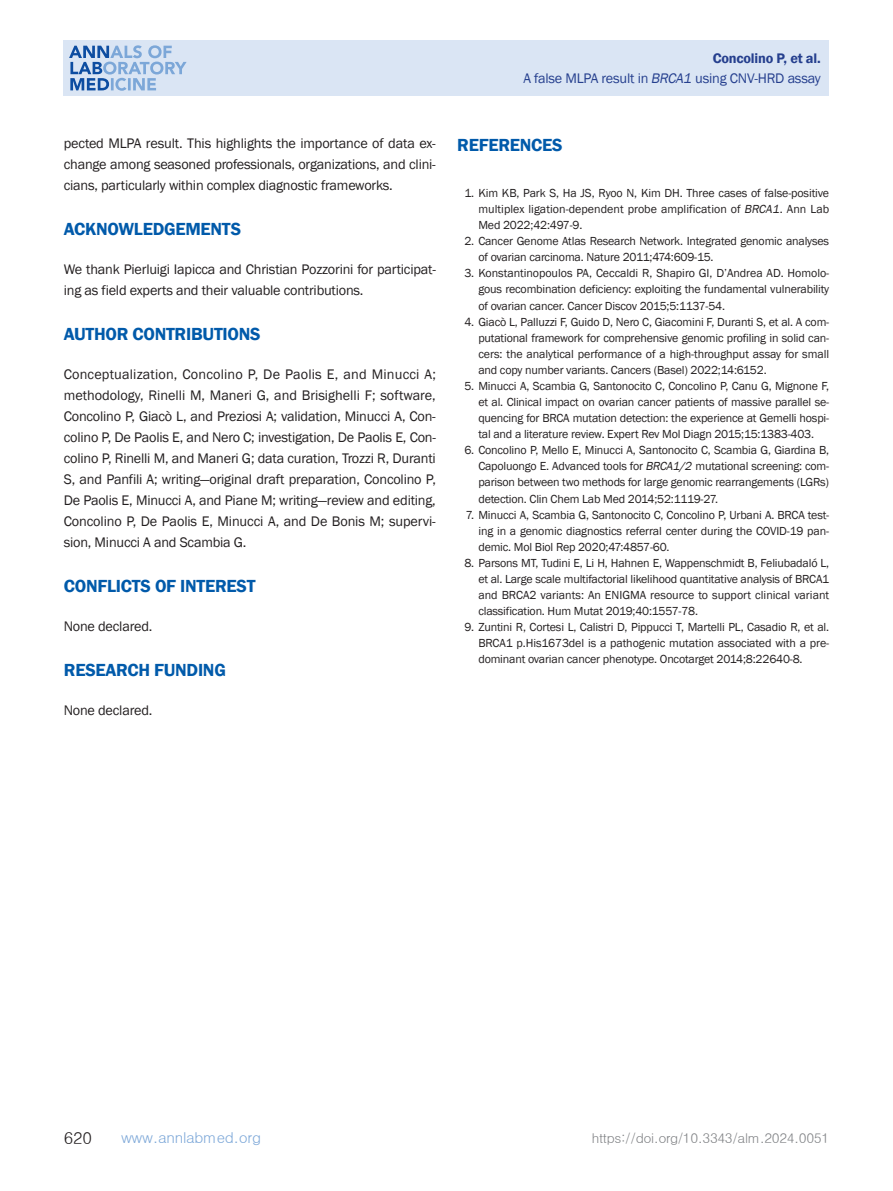
<style>
.page{position:relative;width:893px;height:1191px;background:#fff}
.page>*{position:absolute;margin:0;border:0;box-sizing:border-box;transform-origin:0 0}
.t1{font:600 18px "Franklin Gothic";letter-spacing:-.015em;color:#015aaa}
.t2{font:16.5px "Dotum";color:#231f20}
.t3{font:15px "Dotum";letter-spacing:-.02em;color:#7ca7d8}
.t4{font:14.25px/21px "Franklin Gothic";letter-spacing:-.015em;color:#231f20;text-align:justify}
.t5{font:14.25px/19.5px "Franklin Gothic";letter-spacing:-.015em;color:#253f8e;text-align:right}
.t6{font:13.5px "Dotum";letter-spacing:-.03em;color:#808285}
.t7{font:12px/16px "Franklin Gothic";letter-spacing:-.015em;color:#231f20;text-align:justify}
.s1{font-weight:600}
.s2{font-style:italic}
</style>
<div class="page">
<div style="left:64px;top:40px;width:765px;height:56px;background:#dae5f4"></div>
<svg style="left:69px;top:45px;width:118px;height:46px"></svg>
<p class="t4" style="left:64px;top:133px;width:374px">pected MLPA result. This highlights the importance of data ex&shy;change among seasoned professionals, organizations, and clini&shy;cians, particularly within complex diagnostic frameworks.</p>
<h1 class="t1" style="left:64px;top:218px;width:179px">ACKNOWLEDGEMENTS</h1>
<p class="t4" style="left:64px;top:259px;width:374px">We thank Pierluigi Iapicca and Christian Pozzorini for participat&shy;ing as field experts and their valuable contributions.</p>
<h1 class="t1" style="left:64px;top:323px;width:198px">AUTHOR CONTRIBUTIONS</h1>
<p class="t4" style="left:64px;top:364px;width:374px">Conceptualization, Concolino P, De Paolis E, and Minucci A; methodology, Rinelli M, Maneri G, and Brisighelli F; software, Concolino P, Giacò L, and Preziosi A; validation, Minucci A, Con&shy;colino P, De Paolis E, and Nero C; investigation, De Paolis E, Con&shy;colino P, Rinelli M, and Maneri G; data curation, Trozzi R, Duranti S, and Panfili A; writing—original draft preparation, Concolino P, De Paolis E, Minucci A, and Piane M; writing—review and editing, Concolino P, De Paolis E, Minucci A, and De Bonis M; supervi&shy;sion, Minucci A and Scambia G.</p>
<h1 class="t1" style="left:64px;top:575px;width:193px">CONFLICTS OF INTEREST</h1>
<p class="t4" style="left:64px;top:616px;width:90px">None declared.</p>
<h1 class="t1" style="left:64px;top:659px;width:164px">RESEARCH FUNDING</h1>
<p class="t4" style="left:64px;top:700px;width:90px">None declared.</p>
<p class="t5" style="left:523px;top:49px;width:299px"><span class="s1">Concolino P, et al.<br></span>A false MLPA result in <span class="s2">BRCA1</span> using CNV-HRD assay</p>
<h1 class="t1" style="left:457px;top:134px;width:107px">REFERENCES</h1>
<p class="t7" style="left:478px;top:185px;width:352px;text-indent:-14px">1. Kim KB, Park S, Ha JS, Ryoo N, Kim DH. Three cases of false-positive multiplex ligation-dependent probe amplification of <span class="s2">BRCA1</span>. Ann Lab Med 2022;42:497-9.</p>
<p class="t7" style="left:478px;top:233px;width:352px;text-indent:-14px">2. Cancer Genome Atlas Research Network. Integrated genomic analyses of ovarian carcinoma. Nature 2011;474:609-15.</p>
<p class="t7" style="left:478px;top:265px;width:352px;text-indent:-14px">3. Konstantinopoulos PA, Ceccaldi R, Shapiro GI, D’Andrea AD. Homolo&shy;gous recombination deficiency: exploiting the fundamental vulnerability of ovarian cancer. Cancer Discov 2015;5:1137-54.</p>
<p class="t7" style="left:478px;top:314px;width:352px;text-indent:-14px">4. Giacò L, Palluzzi F, Guido D, Nero C, Giacomini F, Duranti S, et al. A com&shy;putational framework for comprehensive genomic profiling in solid can&shy;cers: the analytical performance of a high-throughput assay for small and copy number variants. Cancers (Basel) 2022;14:6152.</p>
<p class="t7" style="left:478px;top:378px;width:352px;text-indent:-14px">5. Minucci A, Scambia G, Santonocito C, Concolino P, Canu G, Mignone F, et al. Clinical impact on ovarian cancer patients of massive parallel se&shy;quencing for BRCA mutation detection: the experience at Gemelli hospi&shy;tal and a literature review. Expert Rev Mol Diagn 2015;15:1383-403.</p>
<p class="t7" style="left:478px;top:442px;width:352px;text-indent:-14px">6. Concolino P, Mello E, Minucci A, Santonocito C, Scambia G, Giardina B, Capoluongo E. Advanced tools for <span class="s2">BRCA1/2</span> mutational screening: com&shy;parison between two methods for large genomic rearrangements (LGRs) detection. Clin Chem Lab Med 2014;52:1119-27.</p>
<p class="t7" style="left:478px;top:507px;width:352px;text-indent:-13px">7. Minucci A, Scambia G, Santonocito C, Concolino P, Urbani A. BRCA test&shy;ing in a genomic diagnostics referral center during the COVID-19 pan&shy;demic. Mol Biol Rep 2020;47:4857-60.</p>
<p class="t7" style="left:478px;top:555px;width:352px;text-indent:-14px">8. Parsons MT, Tudini E, Li H, Hahnen E, Wappenschmidt B, Feliubadaló L, et al. Large scale multifactorial likelihood quantitative analysis of BRCA1 and BRCA2 variants: An ENIGMA resource to support clinical variant classification. Hum Mutat 2019;40:1557-78.</p>
<p class="t7" style="left:478px;top:619px;width:352px;text-indent:-14px">9. Zuntini R, Cortesi L, Calistri D, Pippucci T, Martelli PL, Casadio R, et al.<br>BRCA1 p.His1673del is a pathogenic mutation associated with a pre&shy;dominant ovarian cancer phenotype. Oncotarget 2014;8:22640-8.</p>
<h2 class="t2" style="left:64px;top:1129px;width:30px">620</h2>
<p class="t3" style="left:121px;top:1130px;width:142px">www.annlabmed.org</p>
<p class="t6" style="left:592px;top:1131px;width:239px">https://doi.org/10.3343/alm.2024.0051</p>
</div>
